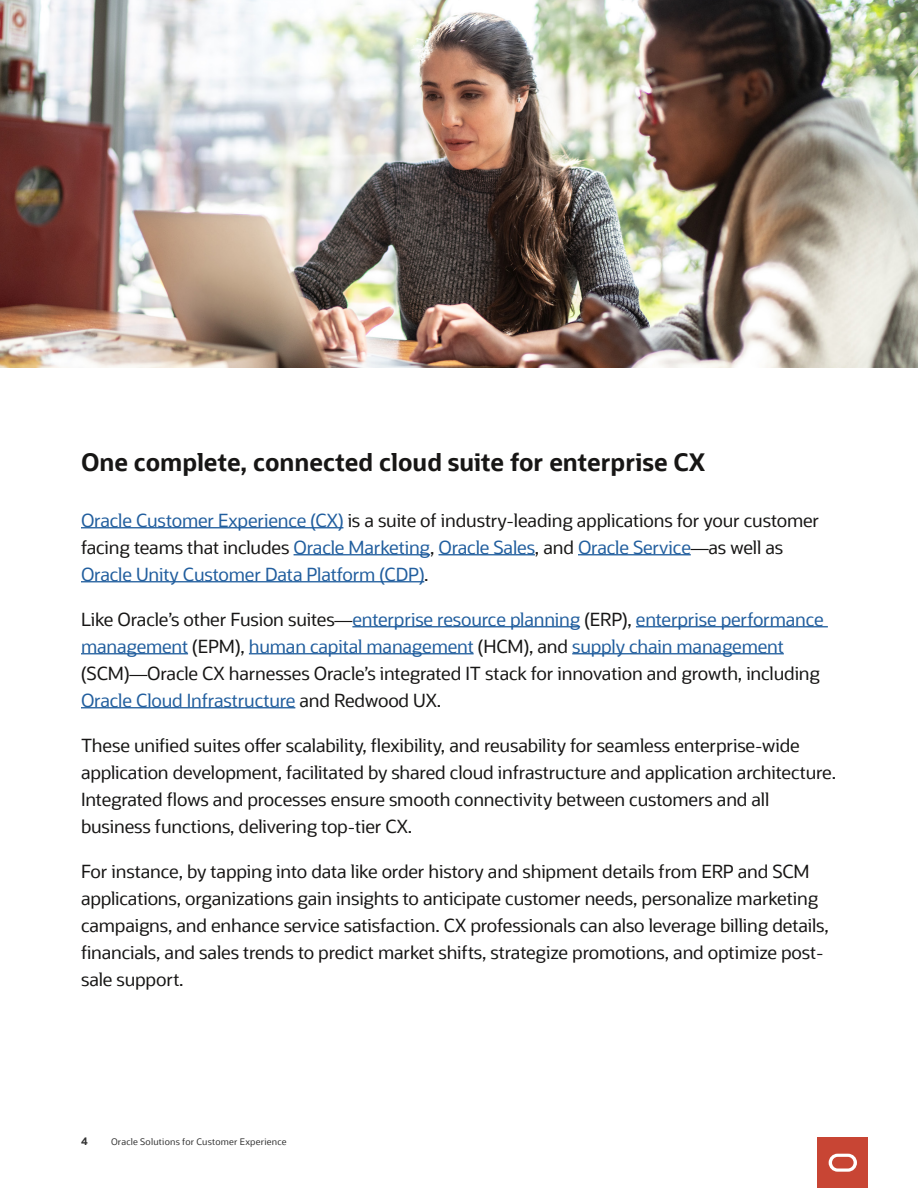
<style>
.page{position:relative;width:918px;height:1188px;background:#fff}
.page>*{position:absolute;margin:0;border:0;box-sizing:border-box;transform-origin:0 0}
.A__Subhead_chapters{font:700 24px "Oracle Sans";color:#171615}
.A__Body_Text{font:18px/27px "Oracle Sans";letter-spacing:-.01em;color:#171615}
.A__Body_Text-2{font:18px/27px "Oracle Sans";letter-spacing:-.01em;color:#215e9e}
.t1{font:700 10.5px "Oracle Sans";color:#333}
.t2{font:9px "Oracle Sans";letter-spacing:.025em;color:#333}
.s1{color:#171615}
.s2{color:#215e9e}
</style>
<div class="page">
<img style="left:0;top:0;width:918px;height:368px">
<hr style="left:81px;top:527px;width:262px;height:1px;background:#215e9e">
<hr style="left:294px;top:554px;width:136px;height:1px;background:#215e9e">
<hr style="left:439px;top:554px;width:96px;height:1px;background:#215e9e">
<hr style="left:578px;top:554px;width:113px;height:1px;background:#215e9e">
<hr style="left:81px;top:581px;width:343px;height:1px;background:#215e9e">
<hr style="left:352px;top:626px;width:228px;height:1px;background:#215e9e">
<hr style="left:636px;top:626px;width:192px;height:1px;background:#215e9e">
<hr style="left:81px;top:653px;width:107px;height:1px;background:#215e9e">
<hr style="left:249px;top:653px;width:225px;height:1px;background:#215e9e">
<hr style="left:572px;top:653px;width:212px;height:1px;background:#215e9e">
<hr style="left:81px;top:707px;width:214px;height:1px;background:#215e9e">
<div style="left:818px;top:1137px;width:50px;height:51px;background:#c84534"></div>
<svg style="left:829px;top:1154px;width:28px;height:18px"></svg>
<p class="A__Subhead_chapters" style="left:81px;top:447px;width:626px">One complete, connected cloud suite for enterprise CX</p>
<p class="A__Body_Text-2" style="left:81px;top:507px;width:740px">Oracle Customer Experience (CX) <span class="s1">is a suite of industry-leading applications for your customer facing teams that includes</span> Oracle Marketing<span class="s1">,</span> Oracle Sales<span class="s1">, and</span> Oracle Service<span class="s1">—as well as<br></span>Oracle Unity Customer Data Platform (CDP)<span class="s1">.</span></p>
<p class="A__Body_Text" style="left:81px;top:606px;width:744px">Like Oracle’s other Fusion suites—<span class="s2">enterprise resource planning</span> (ERP), <span class="s2">enterprise performance management</span> (EPM), <span class="s2">human capital management</span> (HCM), and <span class="s2">supply chain management </span>(SCM)—Oracle CX harnesses Oracle’s integrated IT stack for innovation and growth, including <span class="s2">Oracle Cloud Infrastructure</span> and Redwood UX.</p>
<p class="A__Body_Text" style="left:81px;top:732px;width:757px">These unified suites offer scalability, flexibility, and reusability for seamless enterprise-wide application development, facilitated by shared cloud infrastructure and application architecture.<br>Integrated flows and processes ensure smooth connectivity between customers and all business functions, delivering top-tier CX.</p>
<p class="A__Body_Text" style="left:81px;top:858px;width:749px">For instance, by tapping into data like order history and shipment details from ERP and SCM applications, organizations gain insights to anticipate customer needs, personalize marketing campaigns, and enhance service satisfaction. CX professionals can also leverage billing details, financials, and sales trends to predict market shifts, strategize promotions, and optimize post&shy;sale support.</p>
<p class="t1" style="left:81px;top:1135px;width:8px">4</p>
<p class="t2" style="left:111px;top:1137px;width:177px">Oracle Solutions for Customer Experience</p>
</div>
